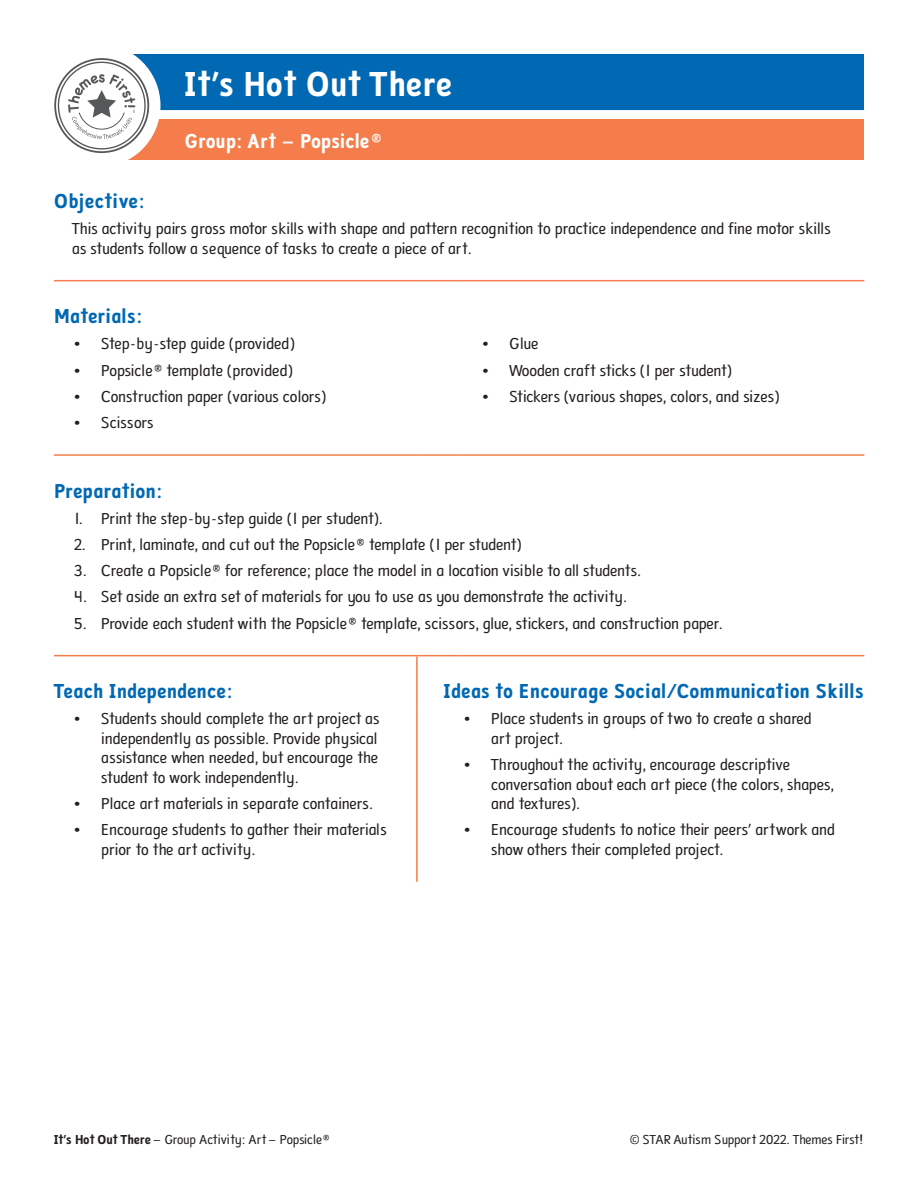
<style>
.page{position:relative;width:918px;height:1188px;background:#fff}
.page>*{position:absolute;margin:0;border:0;box-sizing:border-box;transform-origin:0 0}
.t1{font:36px "Folder Bold Primary";letter-spacing:-.03em;color:#fff}
.Instructions_1_Heade{font:21px "Folder Bold Primary";letter-spacing:-.025em;color:#0168b3}
.t2{font:21px "Folder Bold Primary";letter-spacing:-.03em;color:#fff}
.Instructions_2_-_Bod{font:16.5px/19.5px "Folder Reg Primary";letter-spacing:-.04em;color:#231f20}
.t3{font:13.5px "Folder Reg Primary";letter-spacing:-.03em;color:#231f20}
.s1{font-family:"Folder Bold Primary"}
</style>
<div class="page">
<div style="left:106px;top:120px;width:758px;height:40px;background:#f47d4b"></div>
<div style="left:106px;top:54px;width:758px;height:56px;background:#0168b3"></div>
<div style="left:37px;top:44px;width:123px;height:123px;background:#fff;border-radius:50%"></div>
<svg style="left:55px;top:59px;width:93px;height:93px"></svg>
<div style="left:54px;top:58px;width:95px;height:95px;border:2px solid #57585a;border-radius:50%"></div>
<svg style="left:68px;top:74px;width:67px;height:65px"></svg>
<hr style="left:54px;top:280px;width:363px;height:1px;background:#f47d4b">
<hr style="left:417px;top:280px;width:39px;height:1px;background:#f47d4b">
<hr style="left:456px;top:280px;width:408px;height:1px;background:#f47d4b">
<hr style="left:54px;top:454px;width:363px;height:2px;background:#f47d4b">
<hr style="left:417px;top:454px;width:39px;height:2px;background:#f47d4b">
<hr style="left:456px;top:454px;width:408px;height:2px;background:#f47d4b">
<hr style="left:54px;top:655px;width:363px;height:1px;background:#f47d4b">
<hr style="left:417px;top:655px;width:39px;height:1px;background:#f47d4b">
<hr style="left:456px;top:655px;width:408px;height:1px;background:#f47d4b">
<hr style="left:416px;top:656px;width:2px;height:56px;background:#f47d4b">
<hr style="left:416px;top:712px;width:2px;height:170px;background:#f47d4b">
<h1 class="t1" style="left:185px;top:63px;width:270px">It’s Hot Out There</h1>
<p class="t2" style="left:185px;top:129px;width:199px">Group: Art – Popsicle®</p>
<p class="Instructions_1_Heade" style="left:54px;top:189px;width:93px">Objective:</p>
<p class="Instructions_2_-_Bod" style="left:72px;top:219px;width:761px">This activity pairs gross motor skills with shape and pattern recognition to practice independence and fine motor skills as students follow a sequence of tasks to create a piece of art.</p>
<p class="Instructions_1_Heade" style="left:54px;top:304px;width:90px">Materials:</p>
<p class="Instructions_2_-_Bod" style="left:74px;top:334px;width:223px">• Step-by-step guide (provided)</p>
<p class="Instructions_2_-_Bod" style="left:74px;top:361px;width:221px">• Popsicle® template (provided)</p>
<p class="Instructions_2_-_Bod" style="left:74px;top:387px;width:254px">• Construction paper (various colors)</p>
<p class="Instructions_2_-_Bod" style="left:74px;top:413px;width:81px">• Scissors</p>
<p class="Instructions_2_-_Bod" style="left:482px;top:334px;width:58px">• Glue</p>
<p class="Instructions_2_-_Bod" style="left:482px;top:361px;width:251px">• Wooden craft sticks (1 per student)</p>
<p class="Instructions_2_-_Bod" style="left:482px;top:387px;width:299px">• Stickers (various shapes, colors, and sizes)</p>
<p class="Instructions_1_Heade" style="left:54px;top:479px;width:110px">Preparation:</p>
<p class="Instructions_2_-_Bod" style="left:74px;top:509px;width:311px">1. Print the step-by-step guide (1 per student).</p>
<p class="Instructions_2_-_Bod" style="left:74px;top:535px;width:449px">2. Print, laminate, and cut out the Popsicle® template (1 per student)</p>
<p class="Instructions_2_-_Bod" style="left:74px;top:561px;width:569px">3. Create a Popsicle® for reference; place the model in a location visible to all students.</p>
<p class="Instructions_2_-_Bod" style="left:74px;top:587px;width:555px">4. Set aside an extra set of materials for you to use as you demonstrate the activity.</p>
<p class="Instructions_2_-_Bod" style="left:74px;top:614px;width:650px">5. Provide each student with the Popsicle® template, scissors, glue, stickers, and construction paper.</p>
<p class="Instructions_1_Heade" style="left:54px;top:679px;width:181px">Teach Independence:</p>
<p class="Instructions_1_Heade" style="left:444px;top:679px;width:422px">Ideas to Encourage Social/Communication Skills</p>
<p class="Instructions_2_-_Bod" style="left:101px;top:709px;width:280px;text-indent:-27px">• Students should complete the art project as independently as possible. Provide physical assistance when needed, but encourage the student to work independently.</p>
<p class="Instructions_2_-_Bod" style="left:74px;top:794px;width:301px">• Place art materials in separate containers.</p>
<p class="Instructions_2_-_Bod" style="left:101px;top:820px;width:287px;text-indent:-27px">• Encourage students to gather their materials prior to the art activity.</p>
<p class="Instructions_2_-_Bod" style="left:491px;top:709px;width:323px;text-indent:-27px">• Place students in groups of two to create a shared art project.</p>
<p class="Instructions_2_-_Bod" style="left:491px;top:755px;width:345px;text-indent:-27px">• Throughout the activity, encourage descriptive conversation about each art piece (the colors, shapes, and textures).</p>
<p class="Instructions_2_-_Bod" style="left:491px;top:820px;width:346px;text-indent:-27px">• Encourage students to notice their peers’ artwork and show others their completed project.</p>
<p class="t3" style="left:54px;top:1132px;width:278px"><span class="s1">It’s Hot Out There</span> – Group Activity: Art – Popsicle®</p>
<p class="t3" style="left:630px;top:1132px;width:236px">© STAR Autism Support 2022. Themes First!</p>
</div>
